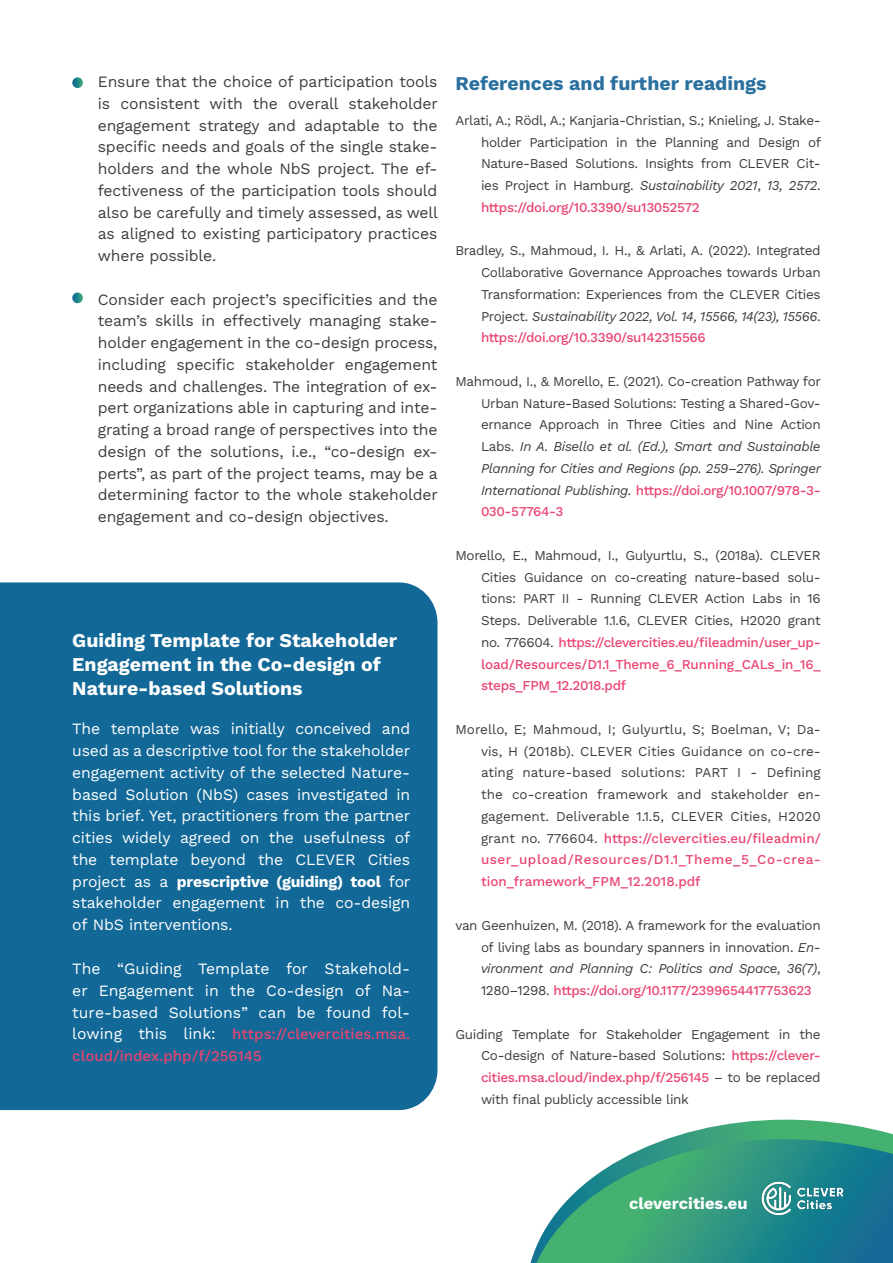
<style>
.page{position:relative;width:893px;height:1263px;background:#fff}
.page>*{position:absolute;margin:0;border:0;box-sizing:border-box;transform-origin:0 0}
.text{font:700 19.5px/24px "Work Sans";color:#fff}
.text-2{font:700 19.5px "Work Sans";color:#2a719f}
.t1{font:700 16.5px "Work Sans";color:#fff}
.text-3{font:15.75px/21.8px "Work Sans";letter-spacing:-.01em;color:#3e3e3f;text-align:justify}
.text-4{font:15.75px/21.8px "Work Sans";letter-spacing:-.005em;color:#fff;text-align:justify}
.text-5{font:500 15px/21.5px "Work Sans";color:#ea4470}
.text-6{font:13.5px/21.8px "Work Sans";letter-spacing:-.025em;color:#3e3e3f;text-align:justify}
.s1{font-weight:700}
.s2{font-weight:400;font-size:15.75px;color:#fff}
.s3{font-style:italic}
.s4{font-weight:500;color:#ea4470}
</style>
<div class="page">
<svg style="left:530px;top:1120px;width:363px;height:143px"></svg>
<svg style="left:536px;top:1139px;width:357px;height:124px;background:#4ca491"></svg>
<img style="left:751px;top:1159px;width:100px;height:77px">
<div style="left:0;top:582px;width:437px;height:528px;background:#126897"></div>
<svg style="left:72px;top:293px;width:11px;height:10px"></svg>
<svg style="left:72px;top:77px;width:11px;height:11px"></svg>
<p class="text-3" style="left:98px;top:70px;width:342px">Ensure that the choice of participation tools is consistent with the overall stakeholder engagement strategy and adaptable to the specific needs and goals of the single stake&shy;holders and the whole NbS project. The ef&shy;fectiveness of the participation tools should also be carefully and timely assessed, as well as aligned to existing participatory practices where possible.</p>
<p class="text-3" style="left:98px;top:288px;width:342px">Consider each project’s specificities and the team’s skills in effectively managing stake&shy;holder engagement in the co-design process, including specific stakeholder engagement needs and challenges. The integration of ex&shy;pert organizations able in capturing and inte&shy;grating a broad range of perspectives into the design of the solutions, i.e., “co-design ex&shy;perts”, as part of the project teams, may be a determining factor to the whole stakeholder engagement and co-design objectives.</p>
<p class="text" style="left:72px;top:627px;width:327px">Guiding Template for Stakeholder<br>Engagement in the Co-design of<br>Nature-based Solutions</p>
<p class="text-4" style="left:72px;top:717px;width:339px">The template was initially conceived and used as a descriptive tool for the stakeholder engagement activity of the selected Nature&shy;based Solution (NbS) cases investigated in this brief. Yet, practitioners from the partner cities widely agreed on the usefulness of the template beyond the CLEVER Cities project as a <span class="s1">prescriptive (guiding) tool</span> for stakeholder engagement in the co-design of NbS interventions.</p>
<p class="text-4" style="left:72px;top:957px;width:339px">The “Guiding Template for Stakehold&shy;er Engagement in the Co-design of Na&shy;ture-based Solutions” can be found fol-</p>
<p class="text-5" style="left:72px;top:1023px;width:339px"><span class="s2">lowing this link:</span> https://clevercities.msa. cloud/index.php/f/256145</p>
<p class="text-2" style="left:455px;top:69px;width:313px">References and further readings</p>
<p class="text-6" style="left:481px;top:109px;width:342px;text-indent:-26px">Arlati, A.; Rödl, A.; Kanjaria-Christian, S.; Knieling, J. Stake&shy;holder Participation in the Planning and Design of Nature-Based Solutions. Insights from CLEVER Cit&shy;ies Project in Hamburg. <span class="s3">Sustainability 2021</span>, <span class="s3">13, 2572</span>. <span class="s4">https://doi.org/10.3390/su13052572</span></p>
<p class="text-6" style="left:481px;top:239px;width:341px;text-indent:-26px">Bradley, S., Mahmoud, I. H., &amp; Arlati, A. (2022). Integrated Collaborative Governance Approaches towards Urban Transformation: Experiences from the CLEVER Cities Project. <span class="s3">Sustainability 2022, Vol. 14, 15566, 14(23), 15566</span>. <span class="s4">https://doi.org/10.3390/su142315566</span></p>
<p class="text-6" style="left:481px;top:370px;width:341px;text-indent:-26px">Mahmoud, I., &amp; Morello, E. (2021). Co-creation Pathway for Urban Nature-Based Solutions: Testing a Shared-Gov&shy;ernance Approach in Three Cities and Nine Action Labs. <span class="s3">In A. Bisello et al. (Ed.), Smart and Sustainable Planning for Cities and Regions (pp. 259–276). Springer International Publishing.</span> <span class="s4">https://doi.org/10.1007/978-3- 030-57764-3</span></p>
<p class="text-6" style="left:481px;top:544px;width:341px;text-indent:-26px">Morello, E., Mahmoud, I., Gulyurtlu, S., (2018a). CLEVER Cities Guidance on co-creating nature-based solu&shy;tions: PART II - Running CLEVER Action Labs in 16<br>Steps. Deliverable 1.1.6, CLEVER Cities, H2020 grant no. 776604. <span class="s4">https://clevercities.eu/fileadmin/user_up&shy;load/Resources/D1.1_Theme_6_Running_CALs_in_16_ steps_FPM_12.2018.pdf</span></p>
<p class="text-6" style="left:481px;top:718px;width:341px;text-indent:-26px">Morello, E; Mahmoud, I; Gulyurtlu, S; Boelman, V; Da&shy;vis, H (2018b). CLEVER Cities Guidance on co-cre&shy;ating nature-based solutions: PART I - Defining the co-creation framework and stakeholder en&shy;gagement. Deliverable 1.1.5, CLEVER Cities, H2020 grant no. 776604. <span class="s4">https://clevercities.eu/fileadmin/ user_upload/Resources/D1.1_Theme_5_Co-crea&shy;tion_framework_FPM_12.2018.pdf</span></p>
<p class="text-6" style="left:481px;top:914px;width:341px;text-indent:-26px">van Geenhuizen, M. (2018). A framework for the evaluation of living labs as boundary spanners in innovation. <span class="s3">En&shy;vironment and Planning C: Politics and Space, 36(7)</span>, 1280–1298. <span class="s4">https://doi.org/10.1177/2399654417753623</span></p>
<p class="text-6" style="left:481px;top:1022px;width:341px;text-indent:-26px">Guiding Template for Stakeholder Engagement in the Co-design of Nature-based Solutions: <span class="s4">https://clever&shy;cities.msa.cloud/index.php/f/256145</span> – to be replaced with final publicly accessible link</p>
<p class="t1" style="left:629px;top:1191px;width:120px">clevercities.eu</p>
</div>
